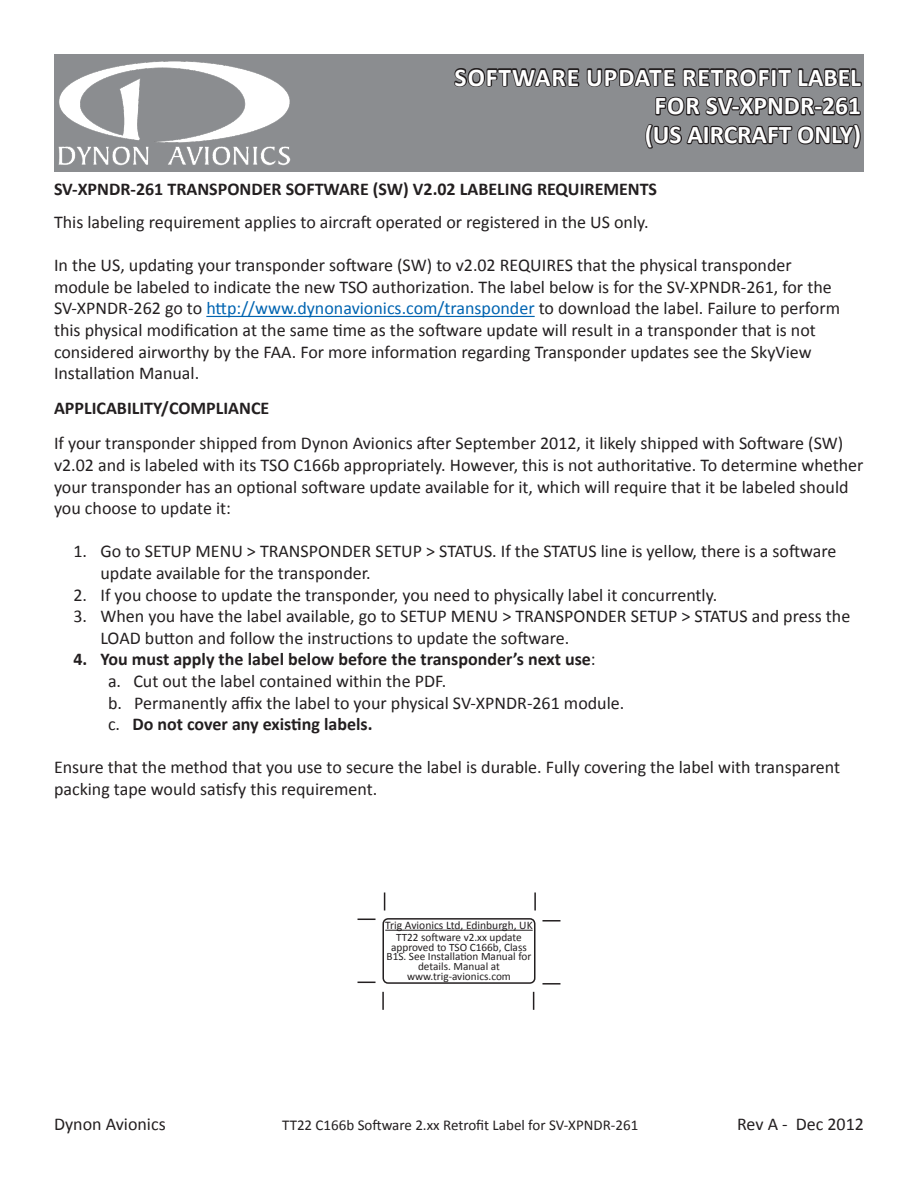
<style>
.page{position:relative;width:918px;height:1188px;background:#fff}
.page>*{position:absolute;margin:0;border:0;box-sizing:border-box;transform-origin:0 0}
.t1{font:700 25.5px/28.8px "Calibri";color:#fff;text-align:right}
.t2{font:18px/21.6px "Calibri";color:#231f20}
.t3{font:700 18px "Calibri";color:#231f20}
.t4{font:15px "Calibri";color:#231f20}
.t5{font:11.55px "Calibri";color:#231f20}
.t6{font:11.25px/9.8px "Calibri";color:#231f20;text-align:center}
.s1{color:#0164b1}
.s2{font-weight:700}
</style>
<div class="page">
<hr style="left:206px;top:316px;width:329px;height:1px;background:#0164b1">
<hr style="left:385px;top:930px;width:148px;height:1px;background:#231f20">
<div style="left:382px;top:918px;width:153px;height:66px;border:2px solid #231f20;border-radius:5px"></div>
<svg style="left:384px;top:892px;width:1px;height:18px"></svg>
<svg style="left:534px;top:892px;width:2px;height:18px"></svg>
<svg style="left:382px;top:992px;width:2px;height:18px"></svg>
<svg style="left:533px;top:992px;width:1px;height:18px"></svg>
<svg style="left:358px;top:919px;width:18px;height:1px"></svg>
<svg style="left:358px;top:982px;width:18px;height:1px"></svg>
<svg style="left:542px;top:920px;width:18px;height:2px"></svg>
<svg style="left:542px;top:983px;width:18px;height:2px"></svg>
<div style="left:54px;top:54px;width:810px;height:117px;background:#8b8d90"></div>
<svg style="left:454px;top:68px;width:408px;height:81px"></svg>
<img style="left:59px;top:61px;width:232px;height:105px">
<h1 class="t1" style="left:455px;top:63px;width:17px">software</h1>
<h1 class="t1" style="left:586px;top:63px;width:16px">update</h1>
<h1 class="t1" style="left:682px;top:63px;width:30px">Retrofit</h1>
<h1 class="t1" style="left:797px;top:63px;width:65px">LABEL</h1>
<h1 class="t1" style="left:655px;top:91px;width:16px">for</h1>
<h1 class="t1" style="left:645px;top:91px;width:218px">SV-XPNDR-261<br>(US AIRCRAFT ONLY)</h1>
<p class="t3" style="left:54px;top:178px;width:605px">SV-XPNDR-261 TRANSPONDER SOFTWARE (SW) V2.02 LABELING REQUIREMENTS</p>
<p class="t2" style="left:54px;top:211px;width:596px">This labeling requirement applies to aircraft operated or registered in the US only.</p>
<p class="t2" style="left:54px;top:255px;width:788px">In the US, updating your transponder software (SW) to v2.02 REQUIRES that the physical transponder module be labeled to indicate the new TSO authorization. The label below is for the SV-XPNDR-261, for the SV-XPNDR-262 go to <span class="s1">http://www.dynonavionics.com/transponder</span> to download the label. Failure to perform this physical modification at the same time as the software update will result in a transponder that is not considered airworthy by the FAA. For more information regarding Transponder updates see the SkyView Installation Manual.</p>
<p class="t3" style="left:54px;top:396px;width:217px">APPLICABILITY/COMPLIANCE</p>
<p class="t2" style="left:54px;top:433px;width:811px">If your transponder shipped from Dynon Avionics after September 2012, it likely shipped with Software (SW) v2.02 and is labeled with its TSO C166b appropriately. However, this is not authoritative. To determine whether your transponder has an optional software update available for it, which will require that it be labeled should you choose to update it:</p>
<p class="t2" style="left:100px;top:541px;width:737px;text-indent:-27px">1. Go to SETUP MENU &gt; TRANSPONDER SETUP &gt; STATUS. If the STATUS line is yellow, there is a software update available for the transponder.</p>
<p class="t2" style="left:73px;top:584px;width:645px">2. If you choose to update the transponder, you need to physically label it concurrently.</p>
<p class="t2" style="left:100px;top:605px;width:751px;text-indent:-27px">3. When you have the label available, go to SETUP MENU &gt; TRANSPONDER SETUP &gt; STATUS and press the<br>LOAD button and follow the instructions to update the software.</p>
<p class="t2" style="left:108px;top:649px;width:518px;text-indent:-35px"><span class="s2">4. You must apply the label below before the transponder’s next use</span>:<br>a. Cut out the label contained within the PDF.<br>b. Permanently affix the label to your physical SV-XPNDR-261 module. c. <span class="s2">Do not cover any existing labels.</span></p>
<p class="t2" style="left:54px;top:757px;width:788px">Ensure that the method that you use to secure the label is durable. Fully covering the label with transparent packing tape would satisfy this requirement.</p>
<p class="t5" style="left:385px;top:918px;width:149px">Trig Avionics Ltd, Edinburgh, UK</p>
<p class="t6" style="left:387px;top:932px;width:146px">TT22 software v2.xx update approved to TSO C166b, Class<br>B1S. See Installation Manual for details. Manual at www.trig-avionics.com</p>
<p class="t2" style="left:54px;top:1113px;width:113px">Dynon Avionics</p>
<p class="t4" style="left:282px;top:1116px;width:358px">TT22 C166b Software 2.xx Retrofit Label for SV-XPNDR-261</p>
<p class="t2" style="left:737px;top:1113px;width:128px">Rev A - Dec 2012</p>
</div>
